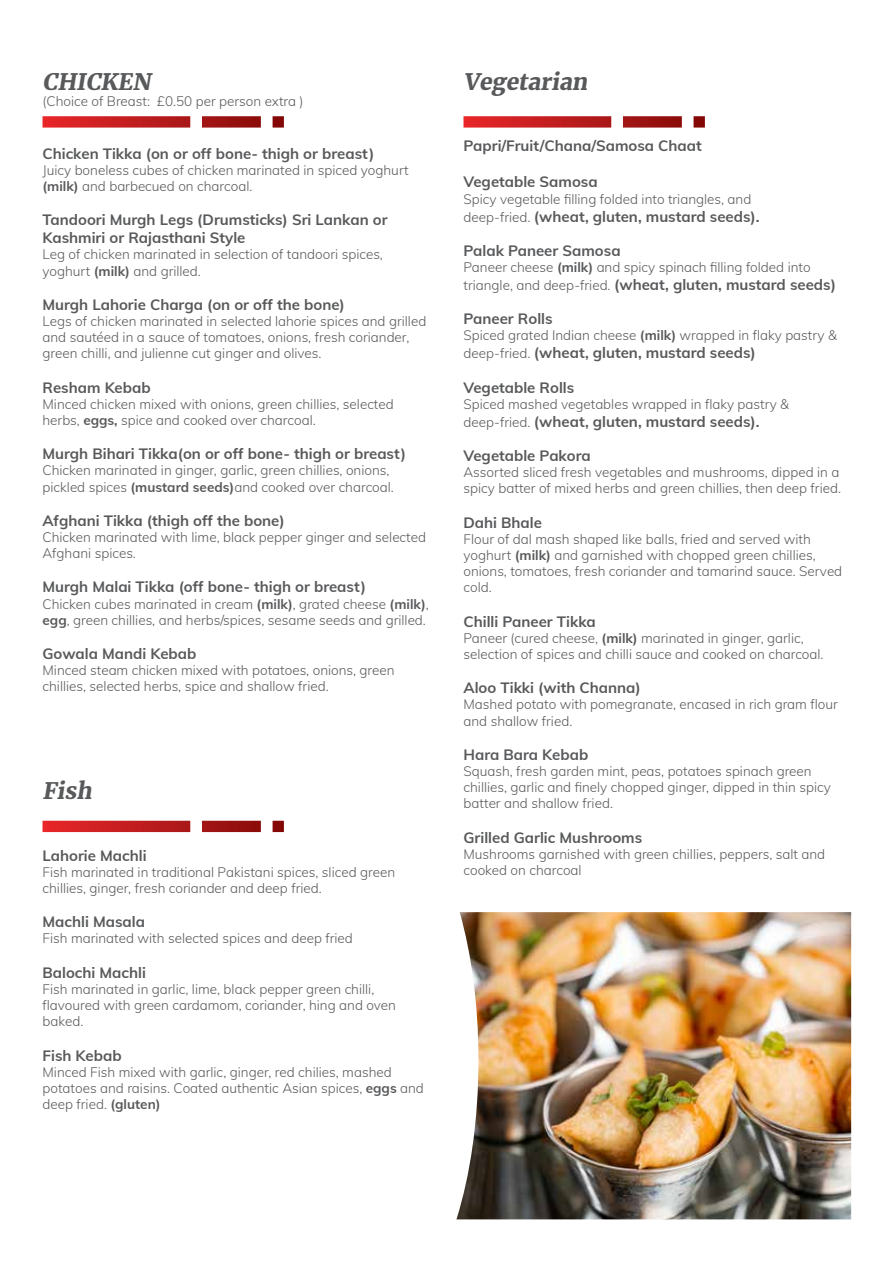
<style>
.page{position:relative;width:893px;height:1263px;background:#fff}
.page>*{position:absolute;margin:0;border:0;box-sizing:border-box;transform-origin:0 0}
.t1{font:italic 900 22.5px "Merriweather";color:#58595b}
.t2{font:700 15px/18px "Muli";color:#58595b}
.t3{font:300 13.5px/16.2px "Muli";color:#58595b}
.s1{font-weight:700}
.s2{font-weight:300;font-size:13.5px}
</style>
<div class="page">
<svg style="left:43px;top:116px;width:241px;height:12px;background:#c13b3c"></svg>
<svg style="left:463px;top:116px;width:242px;height:12px;background:#c23b3c"></svg>
<svg style="left:43px;top:821px;width:241px;height:11px;background:#be3030"></svg>
<img style="left:456px;top:912px;width:395px;height:307px">
<h1 class="t1" style="left:43px;top:66px;width:114px">CHICKEN</h1>
<p class="t3" style="left:43px;top:93px;width:263px">(Choice of Breast: £0.50 per person extra )</p>
<p class="t2" style="left:43px;top:143px;width:333px">Chicken Tikka (on or off bone- thigh or breast)</p>
<p class="t3" style="left:43px;top:161px;width:368px">Juicy boneless cubes of chicken marinated in spiced yoghurt <span class="s1">(milk)</span> and barbecued on charcoal.</p>
<p class="t2" style="left:43px;top:210px;width:347px">Tandoori Murgh Legs (Drumsticks) Sri Lankan or<br>Kashmiri or Rajasthani Style</p>
<p class="t3" style="left:43px;top:246px;width:342px">Leg of chicken marinated in selection of tandoori spices, yoghurt <span class="s1">(milk)</span> and grilled.</p>
<p class="t2" style="left:43px;top:295px;width:304px">Murgh Lahorie Charga (on or off the bone)</p>
<p class="t3" style="left:43px;top:312px;width:385px">Legs of chicken marinated in selected lahorie spices and grilled and sautéed in a sauce of tomatoes, onions, fresh coriander, green chilli, and julienne cut ginger and olives.</p>
<p class="t2" style="left:43px;top:377px;width:110px">Resham Kebab</p>
<p class="t3" style="left:43px;top:395px;width:353px">Minced chicken mixed with onions, green chillies, selected herbs, <span class="s1">eggs,</span> spice and cooked over charcoal.</p>
<p class="t2" style="left:43px;top:444px;width:365px">Murgh Bihari Tikka(on or off bone- thigh or breast)</p>
<p class="t3" style="left:43px;top:462px;width:353px">Chicken marinated in ginger, garlic, green chillies, onions, pickled spices <span class="s1">(mustard seeds)</span>and cooked over charcoal.</p>
<p class="t2" style="left:43px;top:511px;width:244px">Afghani Tikka (thigh off the bone)</p>
<p class="t3" style="left:43px;top:528px;width:385px">Chicken marinated with lime, black pepper ginger and selected<br>Afghani spices.</p>
<p class="t2" style="left:43px;top:577px;width:325px">Murgh Malai Tikka (off bone- thigh or breast)</p>
<p class="t3" style="left:43px;top:595px;width:388px">Chicken cubes marinated in cream <span class="s1">(milk)</span>, grated cheese <span class="s1">(milk)</span>, <span class="s1">egg</span>, green chillies, and herbs/spices, sesame seeds and grilled.</p>
<p class="t2" style="left:43px;top:644px;width:155px">Gowala Mandi Kebab</p>
<p class="t3" style="left:43px;top:662px;width:354px">Minced steam chicken mixed with potatoes, onions, green chillies, selected herbs, spice and shallow fried.</p>
<h1 class="t1" style="left:43px;top:775px;width:55px">Fish</h1>
<p class="t2" style="left:43px;top:845px;width:106px">Lahorie Machli</p>
<p class="t3" style="left:43px;top:863px;width:354px">Fish marinated in traditional Pakistani spices, sliced green chillies, ginger, fresh coriander and deep fried.</p>
<p class="t2" style="left:43px;top:912px;width:104px">Machli Masala</p>
<p class="t3" style="left:43px;top:930px;width:312px">Fish marinated with selected spices and deep fried</p>
<p class="t2" style="left:43px;top:962px;width:105px">Balochi Machli</p>
<p class="t3" style="left:43px;top:980px;width:355px">Fish marinated in garlic, lime, black pepper green chilli, flavoured with green cardamom, coriander, hing and oven baked.</p>
<p class="t2" style="left:43px;top:1045px;width:81px">Fish Kebab</p>
<p class="t3" style="left:43px;top:1063px;width:383px">Minced Fish mixed with garlic, ginger, red chilies, mashed potatoes and raisins. Coated authentic Asian spices, <span class="s1">eggs</span> and deep fried. <span class="s1">(gluten)</span></p>
<h1 class="t1" style="left:463px;top:66px;width:130px">Vegetarian</h1>
<p class="t2" style="left:463px;top:136px;width:240px">Papri/Fruit/Chana/Samosa Chaat</p>
<p class="t2" style="left:463px;top:172px;width:136px">Vegetable Samosa</p>
<p class="t3" style="left:463px;top:190px;width:289px">Spicy vegetable filling folded into triangles, and</p>
<p class="t2" style="left:463px;top:206px;width:298px"><span class="s2">deep-fried.</span> (wheat, gluten, mustard seeds).</p>
<p class="t2" style="left:463px;top:241px;width:159px">Palak Paneer Samosa</p>
<p class="t3" style="left:463px;top:258px;width:349px">Paneer cheese <span class="s1">(milk)</span> and spicy spinach filling folded into</p>
<p class="t2" style="left:463px;top:275px;width:374px"><span class="s2">triangle, and deep-fried.</span> (wheat, gluten, mustard seeds)</p>
<p class="t2" style="left:463px;top:309px;width:91px">Paneer Rolls</p>
<p class="t3" style="left:463px;top:327px;width:375px">Spiced grated Indian cheese <span class="s1">(milk)</span> wrapped in flaky pastry &amp;</p>
<p class="t2" style="left:463px;top:343px;width:294px"><span class="s2">deep-fried.</span> (wheat, gluten, mustard seeds)</p>
<p class="t2" style="left:463px;top:377px;width:112px">Vegetable Rolls</p>
<p class="t3" style="left:463px;top:395px;width:327px">Spiced mashed vegetables wrapped in flaky pastry &amp;</p>
<p class="t2" style="left:463px;top:412px;width:298px"><span class="s2">deep-fried.</span> (wheat, gluten, mustard seeds).</p>
<p class="t2" style="left:463px;top:446px;width:129px">Vegetable Pakora</p>
<p class="t3" style="left:463px;top:464px;width:379px">Assorted sliced fresh vegetables and mushrooms, dipped in a spicy batter of mixed herbs and green chillies, then deep fried.</p>
<p class="t2" style="left:463px;top:512px;width:80px">Dahi Bhale</p>
<p class="t3" style="left:463px;top:530px;width:380px">Flour of dal mash shaped like balls, fried and served with yoghurt <span class="s1">(milk)</span> and garnished with chopped green chillies, onions, tomatoes, fresh coriander and tamarind sauce. Served cold.</p>
<p class="t2" style="left:463px;top:611px;width:134px">Chilli Paneer Tikka</p>
<p class="t3" style="left:463px;top:629px;width:362px">Paneer (cured cheese, <span class="s1">(milk)</span> marinated in ginger, garlic, selection of spices and chilli sauce and cooked on charcoal.</p>
<p class="t2" style="left:463px;top:678px;width:179px">Aloo Tikki (with Channa)</p>
<p class="t3" style="left:463px;top:696px;width:376px">Mashed potato with pomegranate, encased in rich gram flour and shallow fried.</p>
<p class="t2" style="left:463px;top:745px;width:126px">Hara Bara Kebab</p>
<p class="t3" style="left:463px;top:762px;width:369px">Squash, fresh garden mint, peas, potatoes spinach green chillies, garlic and finely chopped ginger, dipped in thin spicy batter and shallow fried.</p>
<p class="t2" style="left:463px;top:827px;width:180px">Grilled Garlic Mushrooms</p>
<p class="t3" style="left:463px;top:845px;width:363px">Mushrooms garnished with green chillies, peppers, salt and cooked on charcoal</p>
</div>
